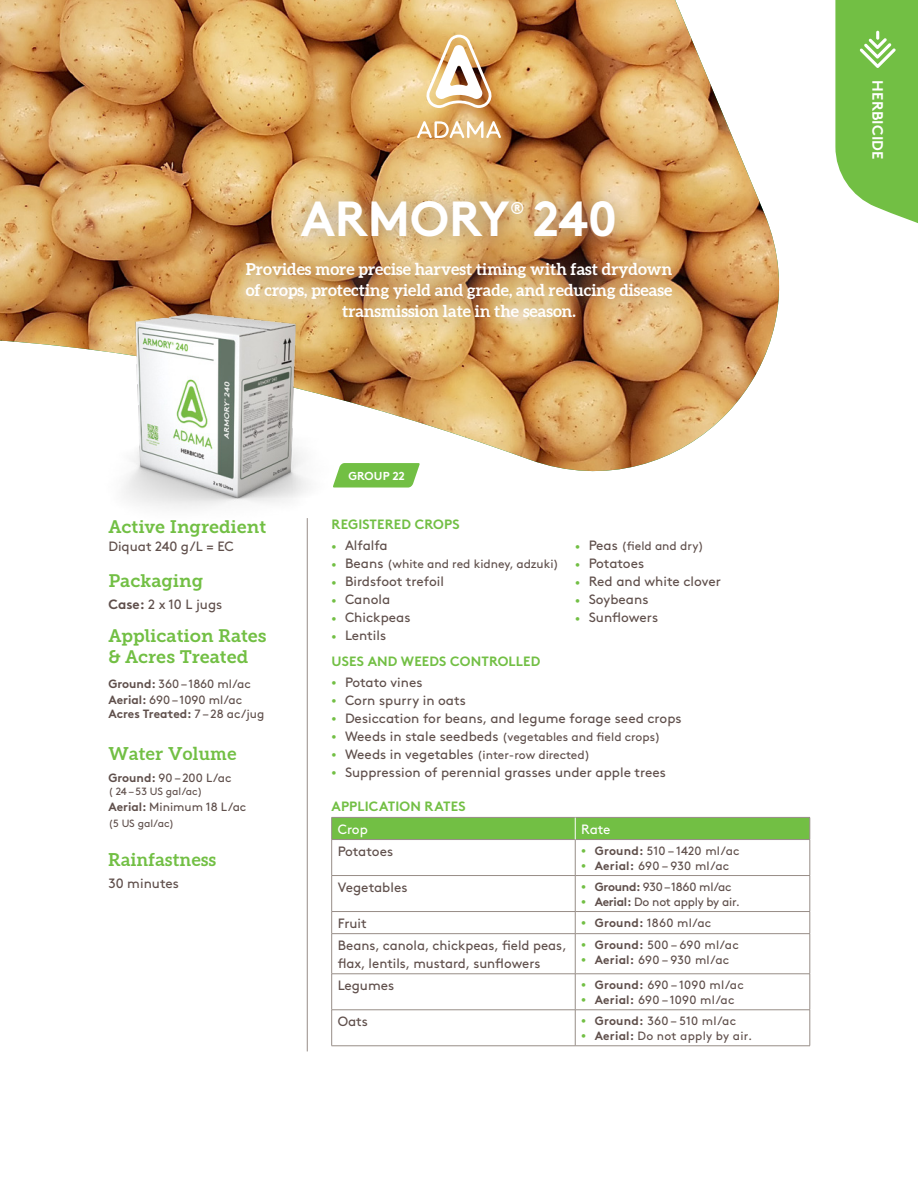
<style>
.page{position:relative;width:918px;height:1188px;background:#fff}
.page>*{position:absolute;margin:0;border:0;box-sizing:border-box;transform-origin:0 0}
.t1{font:700 49.2px "Brown Pro";letter-spacing:-.005em;color:#fff}
.t2{font:18px/21px "Museo Slab 700";color:#72bf44}
.t3{font:700 18px "Aleo";letter-spacing:.02em;color:#72bf44}
.t4{font:700 17.25px "Brown Pro";color:#fff}
.t5{font:700 16.5px/21px "Aleo";color:#fff;text-align:center}
.t6{font:700 15px "Brown Pro";letter-spacing:.01em;color:#fff}
.t7{font:13.5px/18px "Brown Pro";color:#5f4f4b}
.t8{font:700 13.5px "Brown Pro";letter-spacing:.01em;color:#72bf44}
.t9{font:13.5px "Brown Pro";letter-spacing:-.005em;color:#fff}
.t10{font:12px/15.8px "Brown Pro";color:#5f4f4b}
.t11{font:12px "Brown Pro";letter-spacing:.02em;color:#5f4f4b}
.t12{font:12px "Brown Pro";letter-spacing:-.02em;color:#5f4f4b}
.t13{font:700 12px "Brown Pro";letter-spacing:-.005em;color:#5f4f4b}
.t14{font:700 11.55px "Brown Pro";letter-spacing:.01em;color:#fff}
.t15{font:10.5px "Brown Pro";color:#5f4f4b}
.s1{font-weight:700}
.s2{font-weight:400}
.s3{font-size:9px;color:#72bf44}
.s4{font-size:13.5px}
</style>
<div class="page">
<img style="left:0;top:0;width:779px;height:472px">
<div style="left:283px;top:182px;width:351px;height:75px;background:#978d87;opacity:.75"></div>
<svg style="left:425px;top:35px;width:68px;height:73px"></svg>
<svg style="left:417px;top:121px;width:84px;height:17px"></svg>
<svg style="left:835px;top:0;width:83px;height:223px;background:#81c659"></svg>
<hr style="left:307px;top:518px;width:1px;height:533px;background:#978d87">
<hr style="left:331px;top:840px;width:1px;height:35px;background:#978d87">
<hr style="left:575px;top:840px;width:1px;height:35px;background:#978d87">
<hr style="left:810px;top:840px;width:1px;height:35px;background:#978d87">
<hr style="left:332px;top:875px;width:243px;height:1px;background:#978d87">
<hr style="left:331px;top:876px;width:1px;height:35px;background:#978d87">
<hr style="left:575px;top:875px;width:235px;height:1px;background:#978d87">
<hr style="left:575px;top:876px;width:1px;height:35px;background:#978d87">
<hr style="left:810px;top:876px;width:1px;height:35px;background:#978d87">
<hr style="left:332px;top:911px;width:243px;height:1px;background:#978d87">
<svg style="left:331px;top:912px;width:1px;height:21px"></svg>
<hr style="left:575px;top:911px;width:235px;height:1px;background:#978d87">
<svg style="left:575px;top:912px;width:1px;height:21px"></svg>
<svg style="left:810px;top:912px;width:1px;height:21px"></svg>
<hr style="left:332px;top:933px;width:243px;height:1px;background:#978d87">
<hr style="left:331px;top:934px;width:1px;height:40px;background:#978d87">
<hr style="left:575px;top:933px;width:235px;height:1px;background:#978d87">
<hr style="left:575px;top:934px;width:1px;height:40px;background:#978d87">
<hr style="left:810px;top:934px;width:1px;height:40px;background:#978d87">
<hr style="left:332px;top:974px;width:243px;height:1px;background:#978d87">
<hr style="left:331px;top:974px;width:1px;height:36px;background:#978d87">
<hr style="left:575px;top:974px;width:235px;height:1px;background:#978d87">
<hr style="left:575px;top:974px;width:1px;height:36px;background:#978d87">
<hr style="left:810px;top:974px;width:1px;height:36px;background:#978d87">
<hr style="left:332px;top:1010px;width:243px;height:1px;background:#978d87">
<hr style="left:331px;top:1010px;width:1px;height:36px;background:#978d87">
<hr style="left:575px;top:1010px;width:235px;height:1px;background:#978d87">
<hr style="left:575px;top:1010px;width:1px;height:36px;background:#978d87">
<hr style="left:810px;top:1010px;width:1px;height:36px;background:#978d87">
<hr style="left:332px;top:1046px;width:243px;height:1px;background:#978d87">
<hr style="left:575px;top:1046px;width:235px;height:1px;background:#978d87">
<svg style="left:331px;top:817px;width:480px;height:23px;background:#75ba4a"></svg>
<div style="left:227px;top:244px;width:464px;height:94px;background:#978d87;opacity:.75"></div>
<img style="left:72px;top:272px;width:287px;height:288px">
<svg style="left:333px;top:463px;width:87px;height:25px"></svg>
<div style="left:342px;top:468px;width:70px;height:15px;background:#72bf44"></div>
<h1 class="t1" style="left:301px;top:179px;width:210px">ARMORY</h1>
<p class="t4" style="left:510px;top:194px;width:16px">®</p>
<h1 class="t1" style="left:533px;top:179px;width:86px">240</h1>
<p class="t5" style="left:246px;top:260px;width:428px">Provides more precise harvest timing with fast drydown of crops, protecting yield and grade, and reducing disease transmission late in the season.</p>
<h2 class="t2" style="left:108px;top:516px;width:159px">Active Ingredient</h2>
<p class="t7" style="left:108px;top:537px;width:127px">Diquat 240 g/L = EC</p>
<h2 class="t2" style="left:108px;top:571px;width:96px">Packaging</h2>
<p class="t7" style="left:108px;top:594px;width:115px"><span class="s1">Case:</span> 2 x 10 L jugs</p>
<h2 class="t2" style="left:108px;top:625px;width:160px">Application Rates &amp; Acres Treated</h2>
<p class="t10" style="left:108px;top:675px;width:144px"><span class="s1">Ground:</span> 360 – 1860 ml/ac<br><span class="s1">Aerial:</span> 690 – 1090 ml/ac</p>
<p class="t13" style="left:108px;top:704px;width:157px">Acres Treated: <span class="s2">7 – 28 ac/jug</span></p>
<h2 class="t3" style="left:108px;top:742px;width:129px">Water Volume</h2>
<p class="t10" style="left:108px;top:769px;width:125px"><span class="s1">Ground:</span> 90 – 200 L/ac</p>
<p class="t15" style="left:108px;top:783px;width:96px">( 24 – 53 US gal/ac)</p>
<p class="t10" style="left:108px;top:798px;width:139px"><span class="s1">Aerial:</span> Minimum 18 L/ac</p>
<p class="t15" style="left:108px;top:815px;width:67px">(5 US gal/ac)</p>
<h2 class="t3" style="left:108px;top:848px;width:109px">Rainfastness</h2>
<p class="t7" style="left:108px;top:873px;width:72px">30 minutes</p>
<p class="t14" style="left:348px;top:466px;width:58px">GROUP 22</p>
<p class="t8" style="left:332px;top:514px;width:130px">REGISTERED CROPS</p>
<p class="t7" style="left:332px;top:535px;width:58px"><span class="s3">•</span> Alfalfa</p>
<p class="t10" style="left:332px;top:555px;width:229px"><span class="s3">•</span> <span class="s4">Beans</span> (white and red kidney, adzuki)</p>
<p class="t7" style="left:332px;top:571px;width:114px"><span class="s3">•</span> Birdsfoot trefoil</p>
<p class="t7" style="left:332px;top:589px;width:60px"><span class="s3">•</span> Canola</p>
<p class="t7" style="left:332px;top:607px;width:81px"><span class="s3">•</span> Chickpeas</p>
<p class="t7" style="left:332px;top:625px;width:56px"><span class="s3">•</span> Lentils</p>
<p class="t10" style="left:575px;top:537px;width:130px"><span class="s3">•</span> <span class="s4">Peas</span> (field and dry)</p>
<p class="t7" style="left:575px;top:553px;width:71px"><span class="s3">•</span> Potatoes</p>
<p class="t7" style="left:575px;top:571px;width:147px"><span class="s3">•</span> Red and white clover</p>
<p class="t7" style="left:575px;top:589px;width:75px"><span class="s3">•</span> Soybeans</p>
<p class="t7" style="left:575px;top:607px;width:84px"><span class="s3">•</span> Sunflowers</p>
<p class="t8" style="left:332px;top:650px;width:210px">USES AND WEEDS CONTROLLED</p>
<p class="t7" style="left:332px;top:672px;width:93px"><span class="s3">•</span> Potato vines</p>
<p class="t7" style="left:332px;top:690px;width:136px"><span class="s3">•</span> Corn spurry in oats</p>
<p class="t7" style="left:332px;top:708px;width:352px"><span class="s3">•</span> Desiccation for beans, and legume forage seed crops</p>
<p class="t10" style="left:332px;top:728px;width:331px"><span class="s3">•</span> <span class="s4">Weeds in stale seedbeds</span> (vegetables and field crops)</p>
<p class="t10" style="left:332px;top:746px;width:260px"><span class="s3">•</span> <span class="s4">Weeds in vegetables</span> (inter‑row directed)</p>
<p class="t7" style="left:332px;top:762px;width:336px"><span class="s3">•</span> Suppression of perennial grasses under apple trees</p>
<p class="t8" style="left:332px;top:796px;width:136px">APPLICATION RATES</p>
<p class="t9" style="left:338px;top:819px;width:32px">Crop</p>
<p class="t9" style="left:581px;top:819px;width:31px">Rate</p>
<p class="t7" style="left:338px;top:841px;width:57px">Potatoes</p>
<p class="t11" style="left:581px;top:841px;width:160px"><span class="s3">•</span> <span class="s1">Ground:</span> 510 – 1420 ml/ac</p>
<p class="t11" style="left:581px;top:856px;width:150px"><span class="s3">•</span> <span class="s1">Aerial:</span> 690 – 930 ml/ac</p>
<p class="t7" style="left:338px;top:877px;width:71px">Vegetables</p>
<p class="t12" style="left:581px;top:877px;width:152px"><span class="s3">•</span> <span class="s1">Ground:</span> 930 – 1860 ml/ac</p>
<p class="t12" style="left:581px;top:892px;width:160px"><span class="s3">•</span> <span class="s1">Aerial:</span> Do not apply by air.</p>
<p class="t7" style="left:338px;top:913px;width:31px">Fruit</p>
<p class="t10" style="left:581px;top:914px;width:132px"><span class="s3">•</span> <span class="s1">Ground:</span> 1860 ml/ac</p>
<p class="t7" style="left:338px;top:935px;width:231px">Beans, canola, chickpeas, field peas, flax, lentils, mustard, sunflowers</p>
<p class="t11" style="left:581px;top:935px;width:159px"><span class="s3">•</span> <span class="s1">Ground:</span> 500 – 690 ml/ac</p>
<p class="t11" style="left:581px;top:950px;width:150px"><span class="s3">•</span> <span class="s1">Aerial:</span> 690 – 930 ml/ac</p>
<p class="t7" style="left:338px;top:975px;width:58px">Legumes</p>
<p class="t11" style="left:581px;top:975px;width:164px"><span class="s3">•</span> <span class="s1">Ground:</span> 690 – 1090 ml/ac</p>
<p class="t11" style="left:581px;top:990px;width:155px"><span class="s3">•</span> <span class="s1">Aerial:</span> 690 – 1090 ml/ac</p>
<p class="t7" style="left:338px;top:1011px;width:32px">Oats</p>
<p class="t11" style="left:581px;top:1011px;width:156px"><span class="s3">•</span> <span class="s1">Ground:</span> 360 – 510 ml/ac</p>
<p class="t11" style="left:581px;top:1026px;width:173px"><span class="s3">•</span> <span class="s1">Aerial:</span> Do not apply by air.</p>
<p class="t6" style="left:890px;top:80px;width:81px;rotate:90deg">HERBICIDE</p>
</div>
